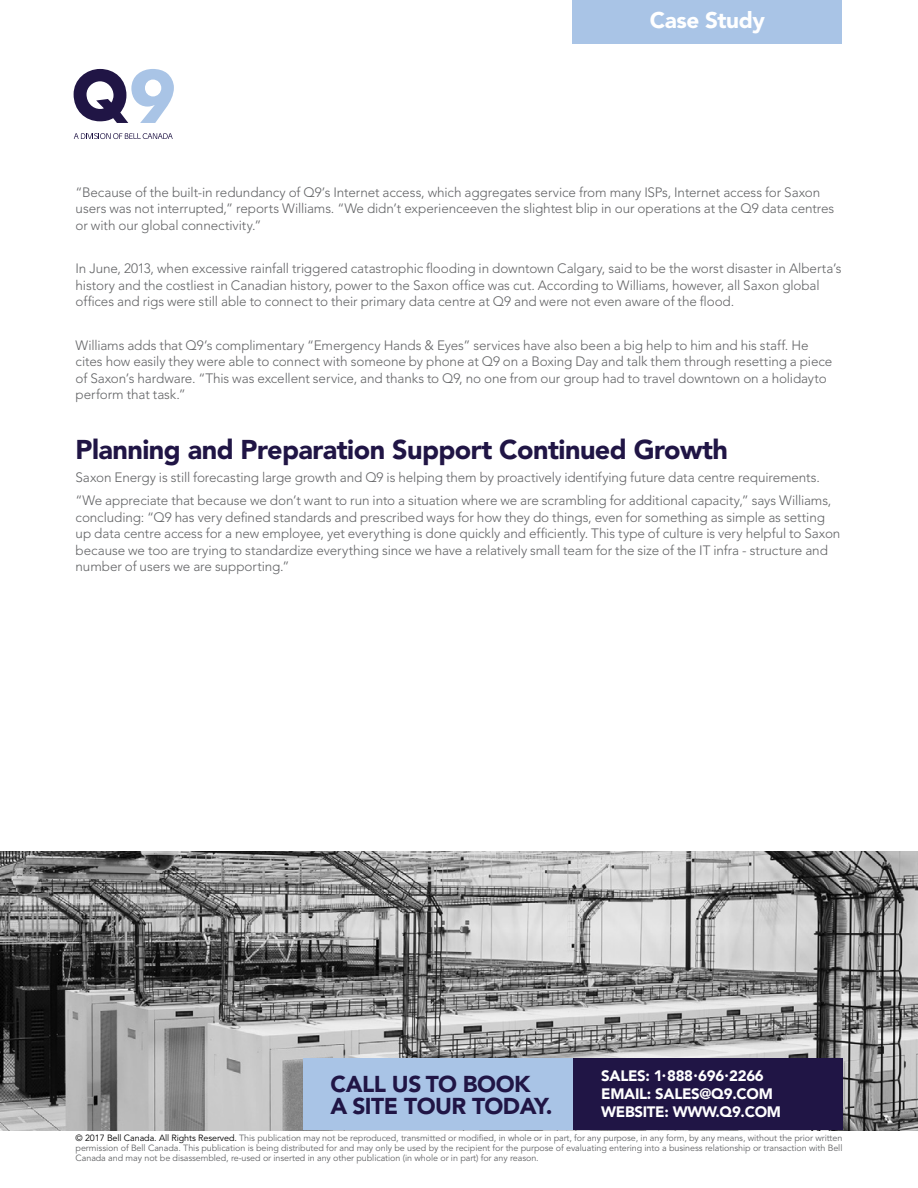
<style>
.page{position:relative;width:918px;height:1188px;background:#fff}
.page>*{position:absolute;margin:0;border:0;box-sizing:border-box;transform-origin:0 0}
.t1{font:900 27px "Avenir LT Std";letter-spacing:-.02em;color:#201545}
.t2{font:900 22.8px/22px "Avenir LT Std";letter-spacing:-.02em;color:#201545}
.t3{font:900 22.5px "Avenir LT Std";letter-spacing:-.02em;color:#fff}
.t4{font:900 15px/18px "Avenir LT Std";letter-spacing:-.02em;color:#fff}
.t5{font:300 13.5px/16.5px "Avenir LT Std";letter-spacing:-.01em;color:#636466}
.t6{font:9px/9.8px "Avenir LT Std";letter-spacing:-.01em;color:#636466;text-align:justify}
.s1{color:#000}
</style>
<div class="page">
<img style="left:0;top:851px;width:918px;height:279px">
<div style="left:572px;top:0;width:270px;height:43px;background:#a9c4e6"></div>
<div style="left:303px;top:1058px;width:270px;height:72px;background:#a9c4e6"></div>
<div style="left:573px;top:1058px;width:270px;height:72px;background:#201545"></div>
<svg style="left:74px;top:69px;width:100px;height:54px"></svg>
<svg style="left:74px;top:133px;width:99px;height:6px"></svg>
<h3 class="t3" style="left:650px;top:7px;width:117px">Case Study</h3>
<p class="t5" style="left:76px;top:184px;width:760px">“Because of the built-in redundancy of Q9’s Internet access, which aggregates service from many ISPs, Internet access for Saxon users was not interrupted,” reports Williams. “We didn’t experienceeven the slightest blip in our operations at the Q9 data centres or with our global connectivity.”</p>
<p class="t5" style="left:76px;top:260px;width:768px">In June, 2013, when excessive rainfall triggered catastrophic flooding in downtown Calgary, said to be the worst disaster in Alberta’s history and the costliest in Canadian history, power to the Saxon office was cut. According to Williams, however, all Saxon global offices and rigs were still able to connect to their primary data centre at Q9 and were not even aware of the flood.</p>
<p class="t5" style="left:76px;top:337px;width:758px">Williams adds that Q9’s complimentary “Emergency Hands &amp; Eyes” services have also been a big help to him and his staff. He cites how easily they were able to connect with someone by phone at Q9 on a Boxing Day and talk them through resetting a piece of Saxon’s hardware. “This was excellent service, and thanks to Q9, no one from our group had to travel downtown on a holidayto perform that task.”</p>
<h1 class="t1" style="left:76px;top:433px;width:654px">Planning and Preparation Support Continued Growth</h1>
<p class="t5" style="left:76px;top:466px;width:757px;line-height:23.2px">Saxon Energy is still forecasting large growth and Q9 is helping them by proactively identifying future data centre requirements. “We appreciate that because we don’t want to run into a situation where we are scrambling for additional capacity,” says Williams,</p>
<p class="t5" style="left:76px;top:509px;width:766px">concluding: “Q9 has very defined standards and prescribed ways for how they do things, even for something as simple as setting up data centre access for a new employee, yet everything is done quickly and efficiently. This type of culture is very helpful to Saxon because we too are trying to standardize everything since we have a relatively small team for the size of the IT infra - structure and number of users we are supporting.”</p>
<p class="t4" style="left:601px;top:1067px;width:181px">SALES: 1. 888. 696. 2266<br>EMAIL: SALES@Q9.COM<br>WEBSITE: WWW.Q9.COM</p>
<h2 class="t2" style="left:331px;top:1073px;width:224px">CALL US TO BOOK<br>A SITE TOUR TODAY.</h2>
<p class="t6" style="left:76px;top:1133px;width:768px"><span class="s1">© 2017 Bell Canada. All Rights Reserved.</span> This publication may not be reproduced, transmitted or modified, in whole or in part, for any purpose, in any form, by any means, without the prior written permission of Bell Canada. This publication is being distributed for and may only be used by the recipient for the purpose of evaluating entering into a business relationship or transaction with Bell Canada and may not be disassembled, re-used or inserted in any other publication (in whole or in part) for any reason.</p>
</div>
